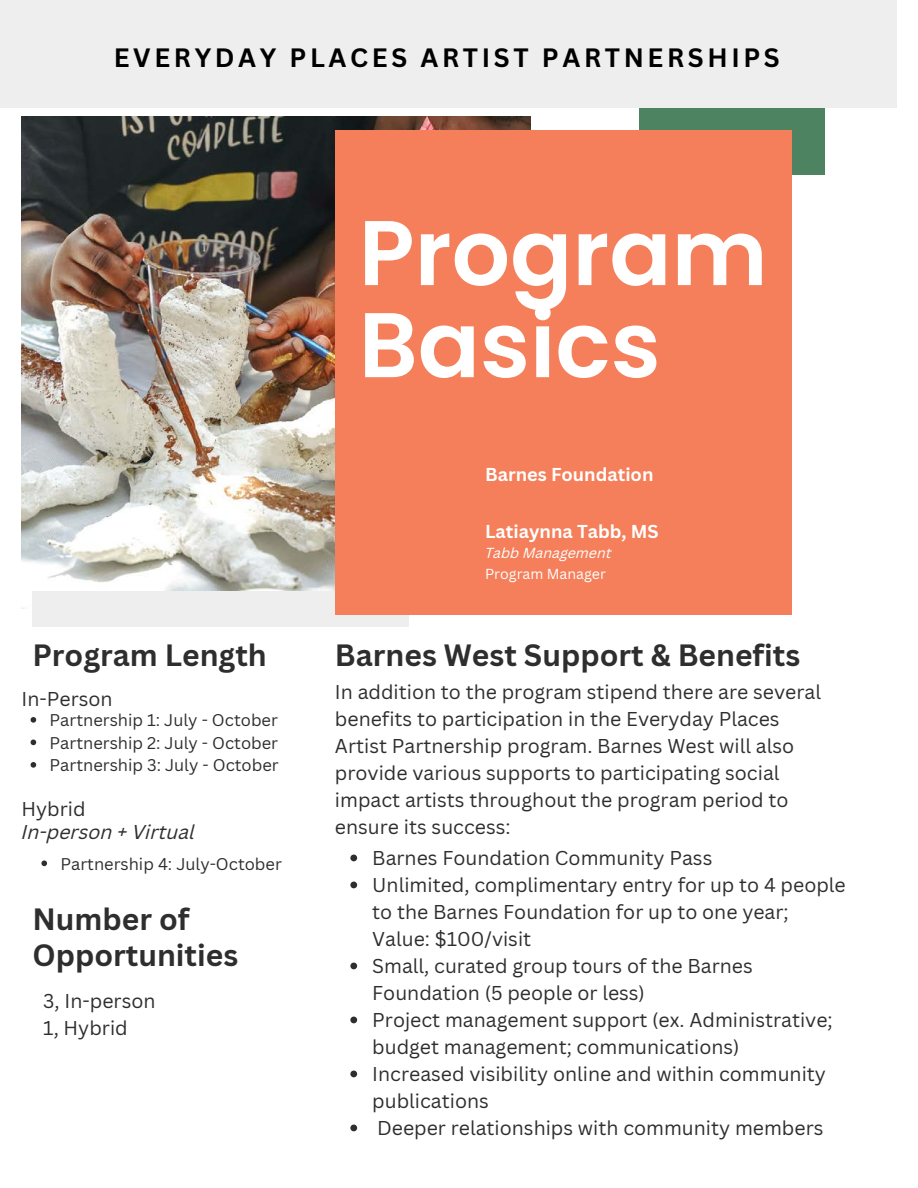
<style>
.page{position:relative;width:918px;height:1188px;background:#fff}
.page>*{position:absolute;margin:0;border:0;box-sizing:border-box;transform-origin:0 0}
.t1{font:600 91.65px/92.1px "Poppins";color:#fff}
.t2{font:700 30px/36px "Canva Sans";color:#2e2e2e}
.t3{font:700 25.8px "Canva Sans";letter-spacing:.14em;color:#000}
.t4{font:19.5px/27px "Canva Sans";color:#2e2e2e}
.t5{font:italic 19.5px "Canva Sans";color:#2e2e2e}
.t6{font:700 18.15px "Canva Sans";color:#fff}
.t7{font:16.5px/22.5px "Canva Sans";color:#2e2e2e;text-align:justify}
.t8{font:italic 14.1px "Canva Sans";color:#fff}
.t9{font:14.1px "Canva Sans";color:#fff}
</style>
<div class="page">
<div style="left:0;top:0;width:897px;height:108px;background:#eee"></div>
<img style="left:22px;top:116px;width:508px;height:493px">
<div style="left:32px;top:592px;width:377px;height:35px;background:#eee"></div>
<div style="left:640px;top:108px;width:185px;height:66px;background:#4e8362"></div>
<div style="left:335px;top:131px;width:457px;height:483px;background:#f57f5b"></div>
<svg style="left:31px;top:717px;width:5px;height:6px"></svg>
<svg style="left:31px;top:740px;width:5px;height:5px"></svg>
<svg style="left:31px;top:762px;width:5px;height:6px"></svg>
<svg style="left:41px;top:861px;width:6px;height:5px"></svg>
<svg style="left:350px;top:855px;width:7px;height:6px"></svg>
<svg style="left:350px;top:882px;width:7px;height:6px"></svg>
<svg style="left:350px;top:963px;width:7px;height:6px"></svg>
<svg style="left:350px;top:1017px;width:7px;height:6px"></svg>
<svg style="left:350px;top:1071px;width:7px;height:6px"></svg>
<svg style="left:350px;top:1125px;width:7px;height:6px"></svg>
<h3 class="t3" style="left:114px;top:40px;width:667px">EVERYDAY PLACES ARTIST PARTNERSHIPS</h3>
<h1 class="t1" style="left:359px;top:207px;width:410px">Program<br>Basics</h1>
<p class="t6" style="left:485px;top:461px;width:170px">Barnes Foundation</p>
<p class="t6" style="left:485px;top:518px;width:175px">Latiaynna Tabb, MS</p>
<h2 class="t2" style="left:32px;top:636px;width:236px">Program Length</h2>
<p class="t4" style="left:22px;top:685px;width:93px">In-Person</p>
<p class="t7" style="left:50px;top:708px;width:231px">Partnership 1: July - October Partnership 2: July - October Partnership 3: July - October</p>
<p class="t4" style="left:22px;top:795px;width:66px">Hybrid</p>
<p class="t5" style="left:22px;top:824px;width:175px">In-person + Virtual</p>
<p class="t7" style="left:60px;top:852px;width:223px">Partnership 4: July-October</p>
<h2 class="t2" style="left:32px;top:901px;width:207px">Number of<br>Opportunities</h2>
<p class="t4" style="left:43px;top:987px;width:114px">3, In-person<br>1, Hybrid</p>
<p class="t8" style="left:485px;top:547px;width:128px">Tabb Management</p>
<p class="t9" style="left:485px;top:563px;width:122px">Program Manager</p>
<h2 class="t2" style="left:335px;top:636px;width:467px">Barnes West Support &amp; Benefits</h2>
<p class="t4" style="left:335px;top:678px;width:488px">In addition to the program stipend there are several benefits to participation in the Everyday Places Artist Partnership program. Barnes West will also provide various supports to participating social impact artists throughout the program period to ensure its success:</p>
<p class="t4" style="left:372px;top:844px;width:475px">Barnes Foundation Community Pass<br>Unlimited, complimentary entry for up to 4 people to the Barnes Foundation for up to one year; Value: $100/visit<br>Small, curated group tours of the Barnes Foundation (5 people or less)<br>Project management support (ex. Administrative; budget management; communications)<br>Increased visibility online and within community publications<br>Deeper relationships with community members</p>
</div>
